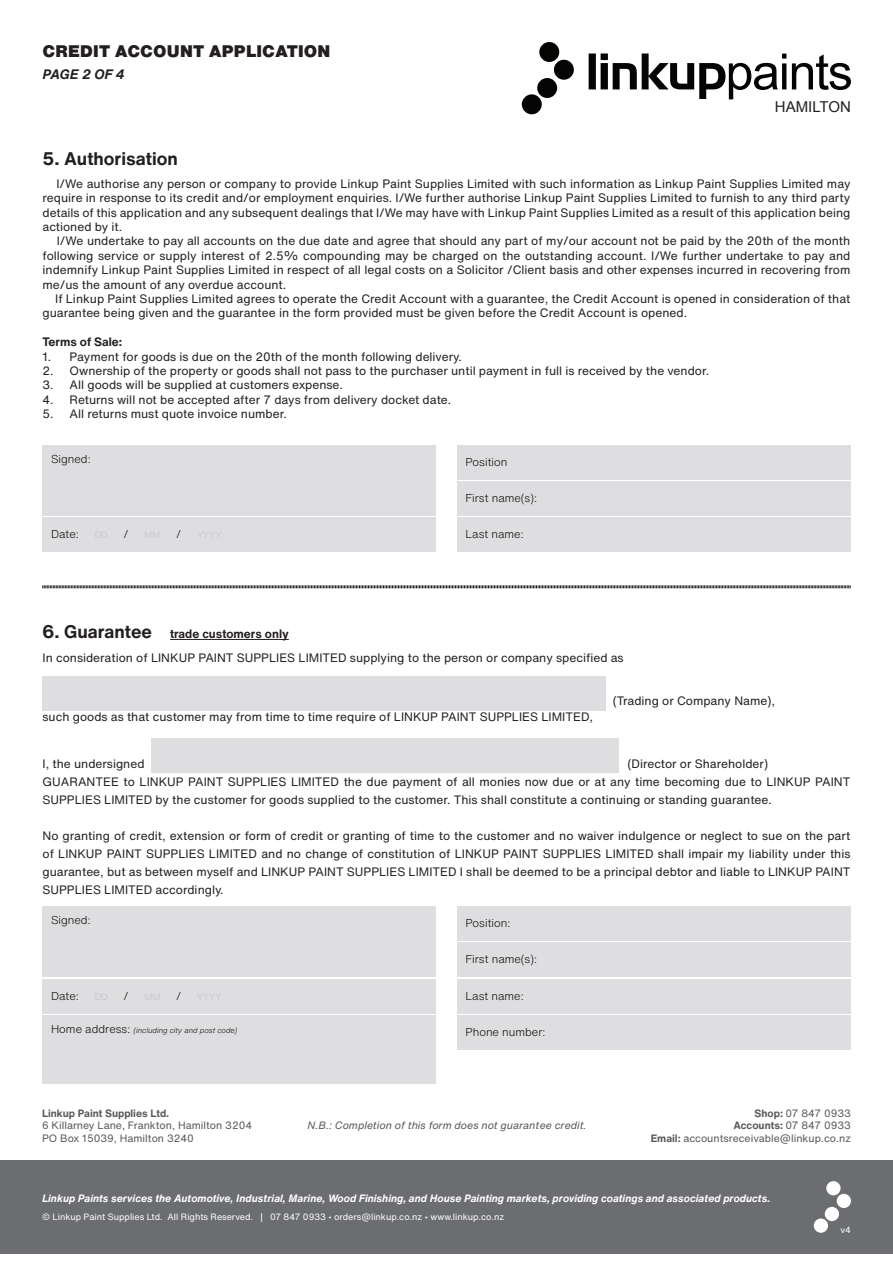
<style>
.page{position:relative;width:893px;height:1263px;background:#fff}
.page>*{position:absolute;margin:0;border:0;box-sizing:border-box;transform-origin:0 0}
.t1{font:700 18px "Helvetica Now Text";color:#231f20}
.t2{font:900 16.5px "Helvetica Now Text";letter-spacing:.01em;color:#231f20}
.t3{font:15px "Arial";color:#231f20}
.t4{font:italic 700 13.5px "Helvetica Now Text";letter-spacing:-.02em;color:#231f20}
.t5{font:12px/14.4px "Helvetica Now Text";color:#231f20;text-align:justify}
.t6{font:700 12px "Helvetica Now Text";color:#231f20}
.t7{font:300 11.25px "Helvetica Now Text";color:#040503}
.t8{font:italic 700 10.5px "Helvetica Now Text";color:#fff}
.t9{font:10.5px/12.6px "Helvetica Now Text";color:#57585a}
.t10{font:italic 10.5px "Helvetica Now Text";color:#57585a}
.t11{font:700 10.5px "Helvetica Now Text";color:#57585a}
.t12{font:9px "Helvetica Now Text";color:#fff}
.t13{font:italic 300 7.5px "Helvetica Now Text";color:#040503}
.s1{font-size:18px}
.s2{font-style:normal;font-size:11.25px}
.s3{font-weight:700}
</style>
<div class="page">
<div style="left:0;top:1160px;width:893px;height:94px;background:#6c6d70"></div>
<div style="left:837px;top:1194px;width:14px;height:14px;background:#fff;border-radius:50%"></div>
<div style="left:826px;top:1181px;width:14px;height:14px;background:#fff;border-radius:50%"></div>
<div style="left:825px;top:1207px;width:14px;height:14px;background:#fff;border-radius:50%"></div>
<div style="left:814px;top:1218px;width:14px;height:15px;background:#fff;border-radius:50%"></div>
<div style="left:554px;top:60px;width:20px;height:20px;background:#040503;border-radius:50%"></div>
<div style="left:539px;top:42px;width:20px;height:20px;background:#040503;border-radius:50%"></div>
<div style="left:537px;top:78px;width:20px;height:20px;background:#040503;border-radius:50%"></div>
<div style="left:522px;top:94px;width:20px;height:20px;background:#040503;border-radius:50%"></div>
<svg style="left:589px;top:53px;width:262px;height:46px"></svg>
<div style="left:151px;top:738px;width:468px;height:34px;background:#dedee0"></div>
<div style="left:43px;top:676px;width:563px;height:34px;background:#dedee0"></div>
<svg style="left:42px;top:585px;width:809px;height:4px;background:#908e8e"></svg>
<div style="left:43px;top:445px;width:393px;height:70px;background:#dedee0"></div>
<div style="left:457px;top:445px;width:393px;height:34px;background:#dedee0"></div>
<div style="left:43px;top:517px;width:393px;height:34px;background:#dedee0"></div>
<div style="left:457px;top:481px;width:393px;height:34px;background:#dedee0"></div>
<div style="left:457px;top:517px;width:393px;height:34px;background:#dedee0"></div>
<hr style="left:170px;top:639px;width:119px;height:1px;background:#231f20">
<div style="left:43px;top:907px;width:393px;height:70px;background:#dedee0"></div>
<div style="left:457px;top:907px;width:393px;height:34px;background:#dedee0"></div>
<div style="left:43px;top:979px;width:393px;height:34px;background:#dedee0"></div>
<div style="left:457px;top:943px;width:393px;height:34px;background:#dedee0"></div>
<div style="left:457px;top:979px;width:393px;height:34px;background:#dedee0"></div>
<div style="left:43px;top:1015px;width:393px;height:68px;background:#dedee0"></div>
<div style="left:457px;top:1015px;width:393px;height:34px;background:#dedee0"></div>
<p class="t2" style="left:43px;top:39px;width:289px">CREDIT ACCOUNT APPLICATION</p>
<p class="t4" style="left:43px;top:64px;width:84px">PAGE 2 OF 4</p>
<p class="t1" style="left:43px;top:145px;width:137px">5. Authorisation</p>
<p class="t3" style="left:775px;top:97px;width:78px">HAMILTON</p>
<p class="t5" style="left:43px;top:176px;width:809px;text-indent:14px">I/We authorise any person or company to provide Linkup Paint Supplies Limited with such information as Linkup Paint Supplies Limited may require in response to its credit and/or employment enquiries. I/We further authorise Linkup Paint Supplies Limited to furnish to any third party details of this application and any subsequent dealings that I/We may have with Linkup Paint Supplies Limited as a result of this application being actioned by it.</p>
<p class="t5" style="left:43px;top:234px;width:809px;text-indent:14px">I/We undertake to pay all accounts on the due date and agree that should any part of my/our account not be paid by the 20th of the month following service or supply interest of 2.5% compounding may be charged on the outstanding account. I/We further undertake to pay and indemnify Linkup Paint Supplies Limited in respect of all legal costs on a Solicitor /Client basis and other expenses incurred in recovering from me/us the amount of any overdue account.</p>
<p class="t5" style="left:43px;top:291px;width:809px;text-indent:13px">If Linkup Paint Supplies Limited agrees to operate the Credit Account with a guarantee, the Credit Account is opened in consideration of that guarantee being given and the guarantee in the form provided must be given before the Credit Account is opened.</p>
<p class="t6" style="left:43px;top:333px;width:81px">Terms of Sale:</p>
<p class="t5" style="left:43px;top:349px;width:421px">1. Payment for goods is due on the 20th of the month following delivery.</p>
<p class="t5" style="left:43px;top:363px;width:668px">2. Ownership of the property or goods shall not pass to the purchaser until payment in full is received by the vendor.</p>
<p class="t5" style="left:43px;top:378px;width:302px">3. All goods will be supplied at customers expense.</p>
<p class="t5" style="left:43px;top:392px;width:410px">4. Returns will not be accepted after 7 days from delivery docket date.</p>
<p class="t5" style="left:43px;top:406px;width:246px">5. All returns must quote invoice number.</p>
<p class="t7" style="left:51px;top:450px;width:41px">Signed:</p>
<p class="t7" style="left:465px;top:453px;width:43px">Position</p>
<p class="t7" style="left:51px;top:526px;width:29px">Date:</p>
<p class="t7" style="left:124px;top:526px;width:7px">/</p>
<p class="t7" style="left:176px;top:526px;width:7px">/</p>
<p class="t6" style="left:43px;top:625px;width:248px"><span class="s1">6. Guarantee</span> trade customers only</p>
<p class="t7" style="left:465px;top:489px;width:73px">First name(s):</p>
<p class="t7" style="left:465px;top:526px;width:60px">Last name:</p>
<p class="t5" style="left:43px;top:650px;width:583px">In consideration of LINKUP PAINT SUPPLIES LIMITED supplying to the person or company specified as</p>
<p class="t5" style="left:613px;top:693px;width:164px">(Trading or Company Name),</p>
<p class="t5" style="left:43px;top:709px;width:552px">such goods as that customer may from time to time require of LINKUP PAINT SUPPLIES LIMITED,</p>
<p class="t5" style="left:43px;top:756px;width:104px">I, the undersigned</p>
<p class="t5" style="left:627px;top:756px;width:142px">(Director or Shareholder)</p>
<p class="t5" style="left:43px;top:772px;width:809px;line-height:18px">GUARANTEE to LINKUP PAINT SUPPLIES LIMITED the due payment of all monies now due or at any time becoming due to LINKUP PAINT<br>SUPPLIES LIMITED by the customer for goods supplied to the customer. This shall constitute a continuing or standing guarantee.</p>
<p class="t5" style="left:43px;top:826px;width:809px;line-height:18px">No granting of credit, extension or form of credit or granting of time to the customer and no waiver indulgence or neglect to sue on the part of LINKUP PAINT SUPPLIES LIMITED and no change of constitution of LINKUP PAINT SUPPLIES LIMITED shall impair my liability under this guarantee, but as between myself and LINKUP PAINT SUPPLIES LIMITED I shall be deemed to be a principal debtor and liable to LINKUP PAINT SUPPLIES LIMITED accordingly.</p>
<p class="t7" style="left:51px;top:912px;width:41px">Signed:</p>
<p class="t7" style="left:465px;top:915px;width:46px">Position:</p>
<p class="t7" style="left:51px;top:987px;width:29px">Date:</p>
<p class="t7" style="left:124px;top:987px;width:7px">/</p>
<p class="t7" style="left:176px;top:987px;width:7px">/</p>
<p class="t7" style="left:465px;top:951px;width:73px">First name(s):</p>
<p class="t7" style="left:465px;top:987px;width:60px">Last name:</p>
<p class="t13" style="left:51px;top:1024px;width:188px"><span class="s2">Home address:</span> (including city and post code)</p>
<p class="t7" style="left:465px;top:1023px;width:82px">Phone number:</p>
<p class="t11" style="left:42px;top:1105px;width:129px">Linkup Paint Supplies Ltd.</p>
<p class="t9" style="left:42px;top:1119px;width:212px">6 Killarney Lane, Frankton, Hamilton 3204<br>PO Box 15039, Hamilton 3240</p>
<p class="t10" style="left:308px;top:1118px;width:280px">N.B.: Completion of this form does not guarantee credit.</p>
<p class="t9" style="left:651px;top:1106px;width:202px;text-align:right"><span class="s3">Shop:</span> 07 847 0933<br><span class="s3">Accounts:</span> 07 847 0933<br><span class="s3">Email:</span> accountsreceivable@linkup.co.nz</p>
<p class="t8" style="left:42px;top:1190px;width:730px">Linkup Paints services the Automotive, Industrial, Marine, Wood Finishing, and House Painting markets, providing coatings and associated products.</p>
<p class="t12" style="left:42px;top:1210px;width:464px">© Linkup Paint Supplies Ltd. All Rights Reserved. | 07 847 0933 • orders@linkup.co.nz • www.linkup.co.nz</p>
<p class="t12" style="left:840px;top:1223px;width:12px">v4</p>
</div>
